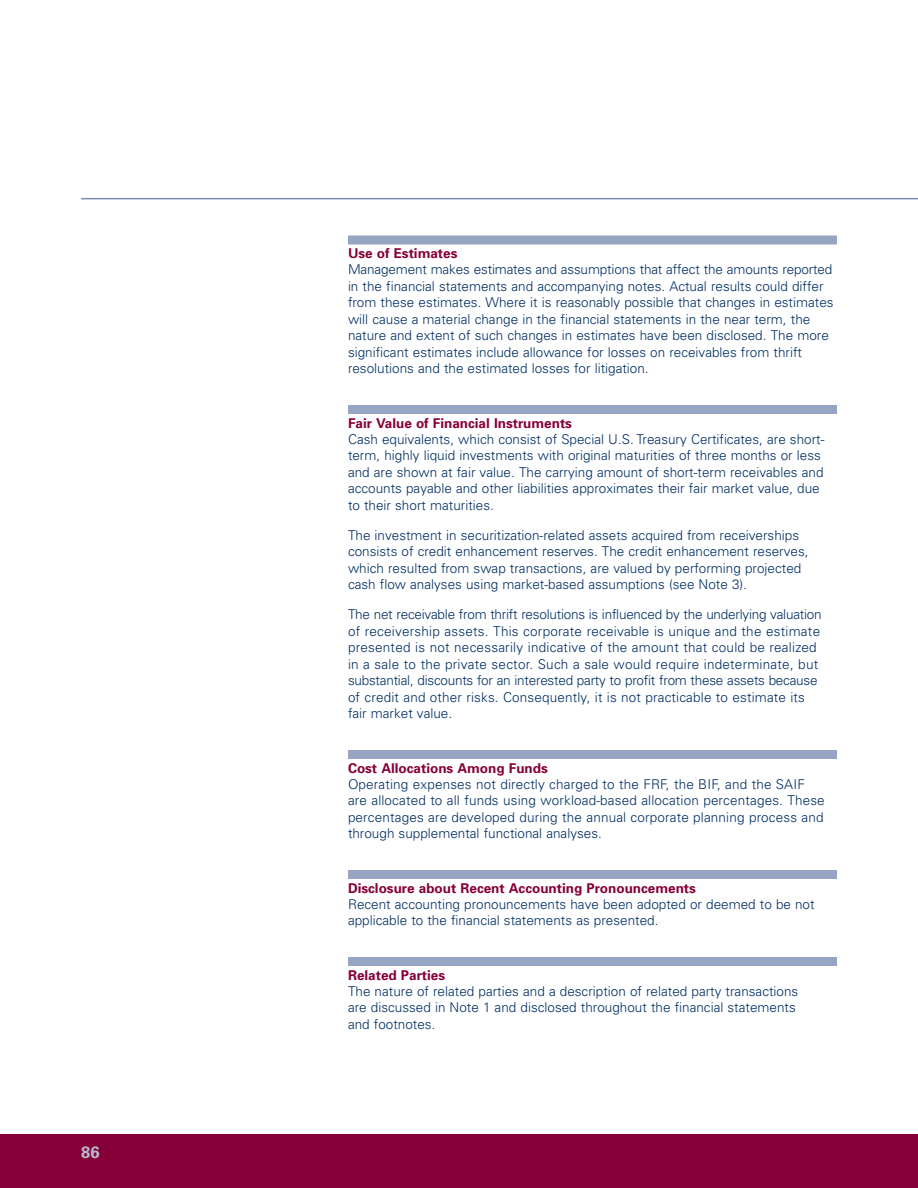
<style>
.page{position:relative;width:918px;height:1188px;background:#fff}
.page>*{position:absolute;margin:0;border:0;box-sizing:border-box;transform-origin:0 0}
.t1{font:700 16.5px "Univers";color:#b4bcd4}
.t2{font:300 13.5px/16.5px "Univers";color:#002e64}
.t3{font:700 13.5px "Univers";color:#860037}
</style>
<div class="page">
<hr style="left:81px;top:198px;width:837px;height:1px;background:#7d8eb3">
<div style="left:0;top:1134px;width:918px;height:54px;background:#860037"></div>
<div style="left:348px;top:236px;width:489px;height:8px;background:#97a4c3"></div>
<div style="left:348px;top:405px;width:489px;height:9px;background:#97a4c3"></div>
<div style="left:348px;top:750px;width:489px;height:9px;background:#97a4c3"></div>
<div style="left:348px;top:870px;width:489px;height:9px;background:#97a4c3"></div>
<div style="left:348px;top:957px;width:489px;height:9px;background:#97a4c3"></div>
<p class="t1" style="left:81px;top:1146px;width:20px">86</p>
<p class="t3" style="left:348px;top:248px;width:111px">Use of Estimates</p>
<p class="t2" style="left:348px;top:263px;width:487px">Management makes estimates and assumptions that affect the amounts reported in the financial statements and accompanying notes. Actual results could differ from these estimates. Where it is reasonably possible that changes in estimates will cause a material change in the financial statements in the near term, the nature and extent of such changes in estimates have been disclosed. The more significant estimates include allowance for losses on receivables from thrift resolutions and the estimated losses for litigation.</p>
<p class="t3" style="left:348px;top:418px;width:226px">Fair Value of Financial Instruments</p>
<p class="t2" style="left:348px;top:432px;width:478px">Cash equivalents, which consist of Special U.S. Treasury Certificates, are short&shy;term, highly liquid investments with original maturities of three months or less and are shown at fair value. The carrying amount of short-term receivables and accounts payable and other liabilities approximates their fair market value, due to their short maturities.</p>
<p class="t2" style="left:348px;top:528px;width:462px">The investment in securitization-related assets acquired from receiverships consists of credit enhancement reserves. The credit enhancement reserves, which resulted from swap transactions, are valued by performing projected cash flow analyses using market-based assumptions (see Note 3).</p>
<p class="t2" style="left:348px;top:608px;width:475px">The net receivable from thrift resolutions is influenced by the underlying valuation of receivership assets. This corporate receivable is unique and the estimate presented is not necessarily indicative of the amount that could be realized in a sale to the private sector. Such a sale would require indeterminate, but substantial, discounts for an interested party to profit from these assets because of credit and other risks. Consequently, it is not practicable to estimate its fair market value.</p>
<p class="t3" style="left:348px;top:763px;width:201px">Cost Allocations Among Funds</p>
<p class="t2" style="left:348px;top:777px;width:478px">Operating expenses not directly charged to the FRF, the BIF, and the SAIF are allocated to all funds using workload-based allocation percentages. These percentages are developed during the annual corporate planning process and through supplemental functional analyses.</p>
<p class="t3" style="left:348px;top:883px;width:349px">Disclosure about Recent Accounting Pronouncements</p>
<p class="t2" style="left:348px;top:897px;width:468px">Recent accounting pronouncements have been adopted or deemed to be not applicable to the financial statements as presented.</p>
<p class="t3" style="left:348px;top:970px;width:99px">Related Parties</p>
<p class="t2" style="left:348px;top:984px;width:452px">The nature of related parties and a description of related party transactions are discussed in Note 1 and disclosed throughout the financial statements and footnotes.</p>
</div>
